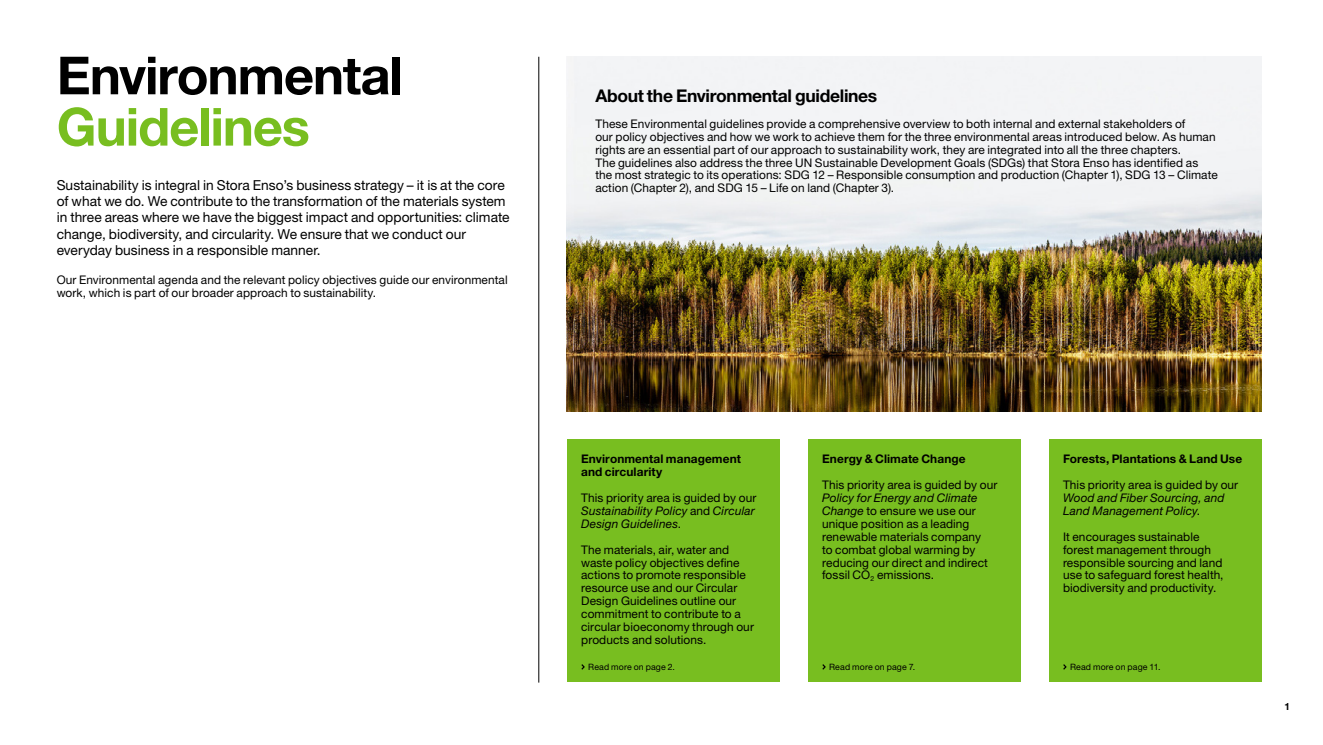
<style>
.page{position:relative;width:1323px;height:745px;background:#fff}
.page>*{position:absolute;margin:0;border:0;box-sizing:border-box;transform-origin:0 0}
.t1{font:700 52.5px/51.2px "Helvetica Neue LT Std";letter-spacing:-.02em;color:#000}
.t2{font:700 17.5px "Helvetica Neue LT Std";letter-spacing:-.02em;color:#000}
.Lead_1{font:13.75px/16.2px "Helvetica Neue LT Std";color:#000}
.Lead_2{font:11.88px/12.9px "Helvetica Neue LT Std";letter-spacing:.005em;color:#000}
.Lead_2-2{font:italic 11.88px/12.9px "Helvetica Neue LT Std";letter-spacing:.01em;color:#000}
.t3{font:700 11.88px/12.9px "Helvetica Neue LT Std";letter-spacing:.005em;color:#000}
.t4{font:700 10px "Helvetica Neue LT Std";color:#000}
.additonal_info{font:8.75px "Helvetica Neue LT Std";letter-spacing:.015em;color:#000}
.s1{color:#78be20}
.s2{font-style:normal}
.s3{font-style:italic}
</style>
<div class="page">
<div style="left:567px;top:438px;width:213px;height:243px;background:#78be20"></div>
<svg style="left:581px;top:664px;width:4px;height:6px"></svg>
<div style="left:808px;top:438px;width:212px;height:243px;background:#78be20"></div>
<svg style="left:822px;top:664px;width:4px;height:6px"></svg>
<div style="left:1049px;top:438px;width:212px;height:243px;background:#78be20"></div>
<svg style="left:1063px;top:664px;width:4px;height:6px"></svg>
<hr style="left:539px;top:57px;width:1px;height:625px;background:#000">
<img style="left:567px;top:57px;width:694px;height:354px">
<h1 class="t1" style="left:57px;top:49px;width:348px">Environmental<br><span class="s1">Guidelines</span></h1>
<p class="Lead_1" style="left:57px;top:176px;width:454px">Sustainability is integral in Stora Enso’s business strategy – it is at the core of what we do. We contribute to the transformation of the materials system in three areas where we have the biggest impact and opportunities: climate change, biodiversity, and circularity. We ensure that we conduct our everyday business in a responsible manner.</p>
<p class="Lead_2" style="left:57px;top:273px;width:452px">Our Environmental agenda and the relevant policy objectives guide our environmental work, which is part of our broader approach to sustainability.</p>
<h4 class="t2" style="left:595px;top:85px;width:283px">About the Environmental guidelines</h4>
<p class="Lead_2" style="left:595px;top:117px;width:624px">These Environmental guidelines provide a comprehensive overview to both internal and external stakeholders of<br>our policy objectives and how we work to achieve them for the three environmental areas introduced below. As human rights are an essential part of our approach to sustainability work, they are integrated into all the three chapters.<br>The guidelines also address the three UN Sustainable Development Goals (SDGs) that Stora Enso has identified as the most strategic to its operations: SDG 12 – Responsible consumption and production (Chapter 1), SDG 13 – Climate action (Chapter 2), and SDG 15 – Life on land (Chapter 3).</p>
<h6 class="t3" style="left:581px;top:452px;width:161px">Environmental management and circularity</h6>
<p class="Lead_2-2" style="left:581px;top:491px;width:177px"><span class="s2">This priority area is guided by our<br></span>Sustainability Policy <span class="s2">and</span> Circular<br>Design Guidelines<span class="s2">.</span></p>
<p class="Lead_2" style="left:581px;top:542px;width:174px">The materials, air, water and waste policy objectives define actions to promote responsible resource use and our Circular<br>Design Guidelines outline our commitment to contribute to a circular bioeconomy through our products and solutions.</p>
<p class="additonal_info" style="left:588px;top:661px;width:88px">Read more on page 2.</p>
<h6 class="t3" style="left:822px;top:452px;width:145px">Energy &amp; Climate Change</h6>
<p class="Lead_2" style="left:822px;top:478px;width:177px">This priority area is guided by our<br><span class="s3">Policy for Energy and Climate<br>Change</span> to ensure we use our unique position as a leading renewable materials company<br>to combat global warming by reducing our direct and indirect fossil CO<sub>2</sub> emissions.</p>
<p class="additonal_info" style="left:829px;top:661px;width:88px">Read more on page 7.</p>
<h6 class="t3" style="left:1063px;top:452px;width:181px">Forests, Plantations &amp; Land Use</h6>
<p class="Lead_2-2" style="left:1063px;top:478px;width:177px"><span class="s2">This priority area is guided by our<br></span>Wood and Fiber Sourcing, and<br>Land Management Policy<span class="s2">.</span></p>
<p class="Lead_2" style="left:1063px;top:529px;width:162px">It encourages sustainable forest management through responsible sourcing and land use to safeguard forest health, biodiversity and productivity.</p>
<p class="additonal_info" style="left:1070px;top:661px;width:92px">Read more on page 11.</p>
<p class="t4" style="left:1284px;top:699px;width:7px">1</p>
</div>
